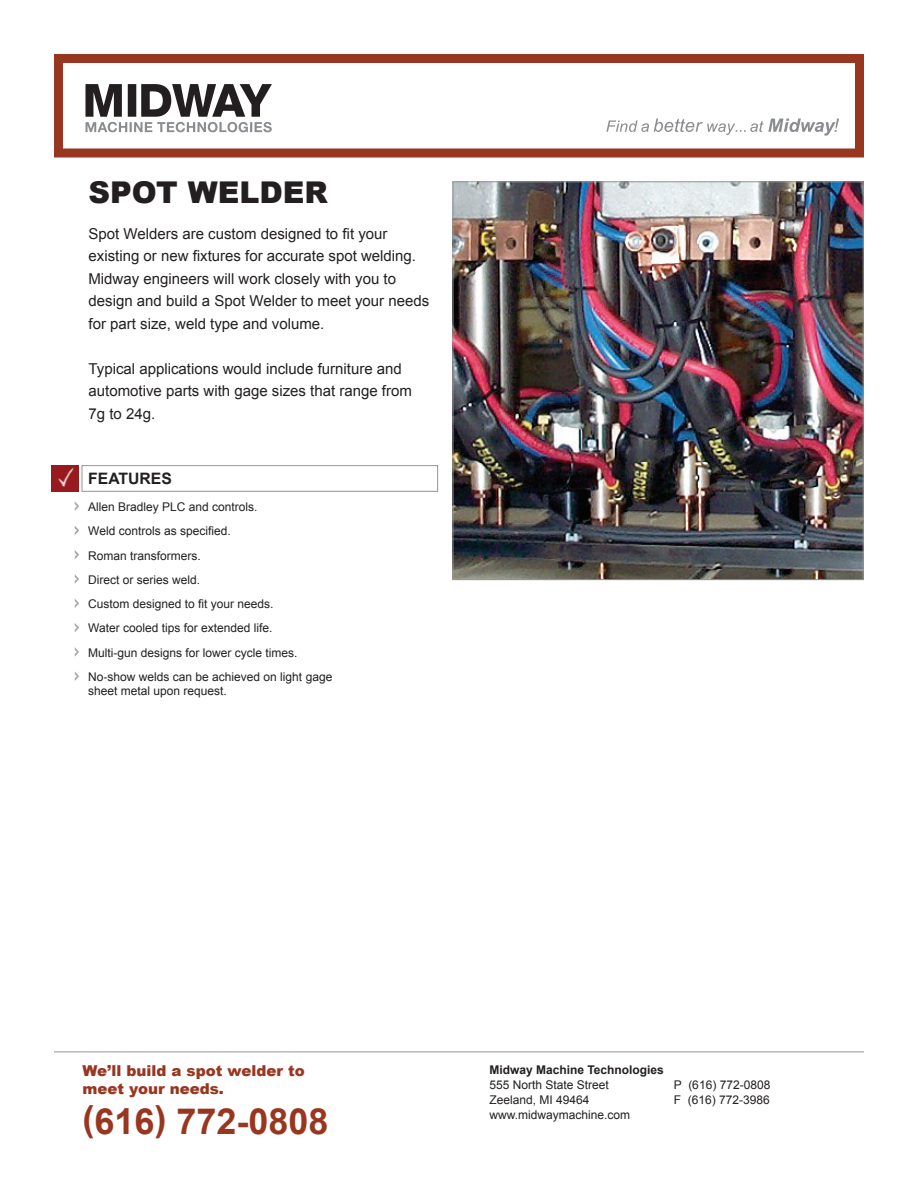
<style>
.page{position:relative;width:918px;height:1188px;background:#fff}
.page>*{position:absolute;margin:0;border:0;box-sizing:border-box;transform-origin:0 0}
.t1{font:700 36px "Arial";color:#993620}
.t2{font:900 30px "Arial";color:#231f20}
.t3{font:700 15.75px "Arial";color:#231f20}
.t4{font:15px/22.5px "Arial";color:#231f20}
.t5{font:900 15px/18px "Arial";color:#993620}
.t6{font:12px/24.3px "Arial";color:#231f20}
.t7{font:700 12px "Arial";color:#231f20}
</style>
<div class="page">
<div style="left:54px;top:54px;width:810px;height:104px;background:#fff;border:9px solid #993620"></div>
<svg style="left:85px;top:84px;width:187px;height:49px"></svg>
<svg style="left:606px;top:119px;width:233px;height:17px"></svg>
<img style="left:455px;top:183px;width:407px;height:395px">
<svg style="left:75px;top:502px;width:4px;height:9px"></svg>
<svg style="left:75px;top:526px;width:4px;height:9px"></svg>
<svg style="left:75px;top:550px;width:4px;height:9px"></svg>
<svg style="left:75px;top:575px;width:4px;height:9px"></svg>
<svg style="left:75px;top:599px;width:4px;height:9px"></svg>
<svg style="left:75px;top:623px;width:4px;height:9px"></svg>
<svg style="left:75px;top:647px;width:4px;height:9px"></svg>
<svg style="left:75px;top:672px;width:4px;height:9px"></svg>
<img style="left:52px;top:465px;width:27px;height:27px">
<div style="left:82px;top:465px;width:356px;height:27px;border:1px solid #939598"></div>
<hr style="left:54px;top:1052px;width:810px;height:1px;background:#939598">
<h2 class="t2" style="left:88px;top:170px;width:241px">SPOT WELDER</h2>
<p class="t4" style="left:88px;top:222px;width:342px">Spot Welders are custom designed to fit your existing or new fixtures for accurate spot welding.<br>Midway engineers will work closely with you to design and build a Spot Welder to meet your needs for part size, weld type and volume.</p>
<p class="t4" style="left:88px;top:357px;width:325px">Typical applications would include furniture and automotive parts with gage sizes that range from<br>7g to 24g.</p>
<h3 class="t3" style="left:88px;top:470px;width:85px">FEATURES</h3>
<p class="t6" style="left:88px;top:495px;width:246px">Allen Bradley PLC and controls.<br>Weld controls as specified.<br>Roman transformers.<br>Direct or series weld.<br>Custom designed to fit your needs.<br>Water cooled tips for extended life.<br>Multi-gun designs for lower cycle times.<br>No-show welds can be achieved on light gage</p>
<p class="t6" style="left:88px;top:678px;width:140px">sheet metal upon request.</p>
<p class="t5" style="left:82px;top:1061px;width:224px">We’ll build a spot welder to meet your needs.</p>
<h1 class="t1" style="left:82px;top:1101px;width:248px">(616) 772-0808</h1>
<p class="t7" style="left:489px;top:1063px;width:176px">Midway Machine Technologies</p>
<p class="t6" style="left:489px;top:1073px;width:121px">555 North State Street</p>
<p class="t6" style="left:674px;top:1073px;width:98px">P (616) 772-0808</p>
<p class="t6" style="left:489px;top:1088px;width:102px">Zeeland, MI 49464</p>
<p class="t6" style="left:674px;top:1088px;width:98px">F (616) 772-3986</p>
<p class="t6" style="left:489px;top:1103px;width:142px">www.midwaymachine.com</p>
</div>
